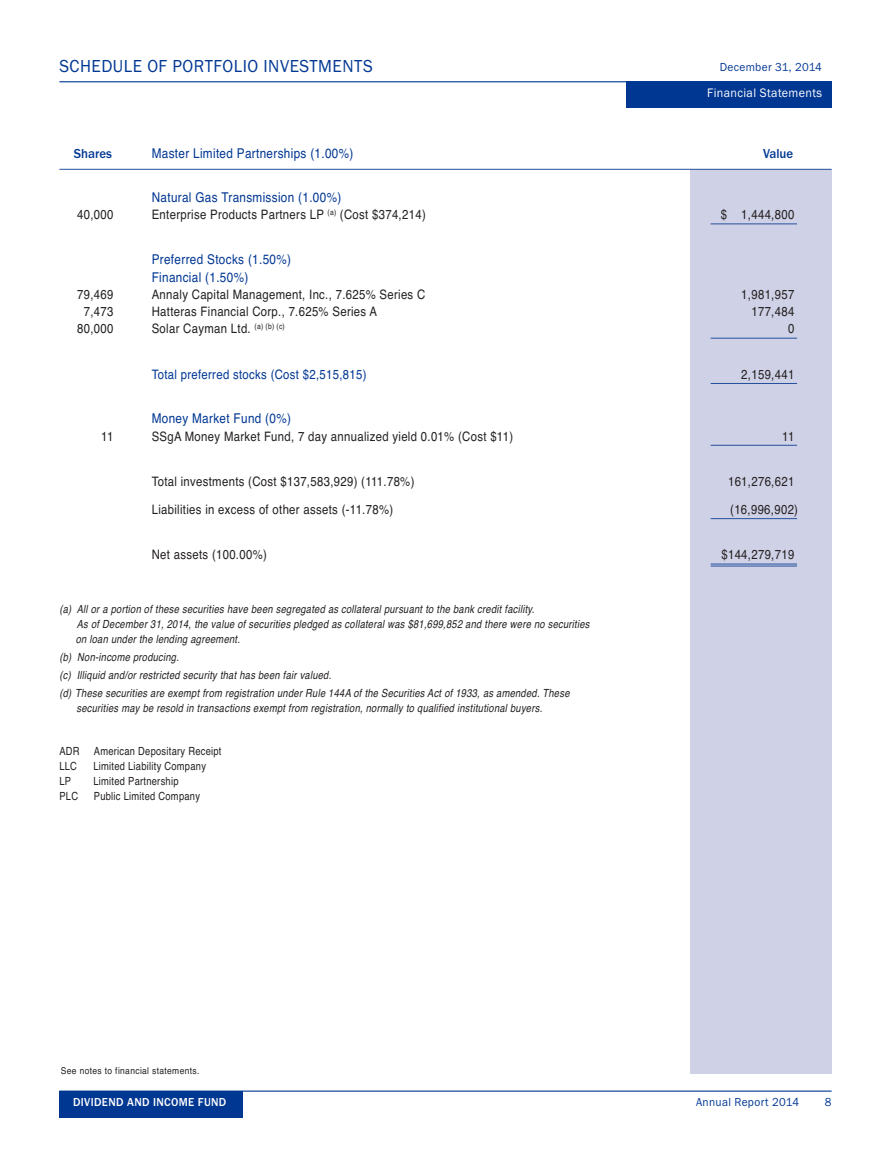
<style>
.page{position:relative;width:891px;height:1161px;background:#fff}
.page>*{position:absolute;margin:0;border:0;box-sizing:border-box;transform-origin:0 0}
.t1{font:18px "Franklin Gothic";letter-spacing:.03em;color:#003793;scale:.95 1}
.t2{font:13.5px/18px "Helvetica";letter-spacing:.03em;color:#003793;scale:.87 1}
.t3{font:500 13.5px "Franklin Gothic";color:#003793;scale:.95 1}
.t4{font:13.05px "Helvetica";letter-spacing:.03em;color:#231f20;scale:.87 1}
.t5{font:13.05px "Helvetica";letter-spacing:.03em;color:#003793;scale:.87 1}
.t6{font:12.75px "Franklin Gothic";letter-spacing:.03em;color:#fff;scale:.95 1}
.t7{font:12px "Franklin Gothic";letter-spacing:.03em;color:#003793;scale:.95 1}
.t8{font:500 12px "Franklin Gothic";letter-spacing:.03em;color:#fff;scale:.95 1}
.t9{font:italic 11.25px/15px "Helvetica";letter-spacing:.03em;color:#231f20;scale:.83 1}
.t10{font:11.25px "Helvetica";letter-spacing:.03em;color:#231f20;scale:.83 1}
.t11{font:9.45px "Helvetica";letter-spacing:.04em;color:#231f20;scale:.9 1}
</style>
<div class="page">
<hr style="left:59px;top:81px;width:773px;height:1px;background:#003793">
<div style="left:626px;top:82px;width:206px;height:26px;background:#003793"></div>
<div style="left:59px;top:1091px;width:184px;height:27px;background:#003793"></div>
<hr style="left:59px;top:1091px;width:773px;height:1px;background:#003793">
<div style="left:690px;top:169px;width:142px;height:904px;background:#cfd1e6"></div>
<hr style="left:59px;top:169px;width:773px;height:1px;background:#24509c">
<hr style="left:711px;top:224px;width:86px;height:1px;background:#24509c">
<hr style="left:711px;top:338px;width:86px;height:1px;background:#24509c">
<hr style="left:711px;top:383px;width:86px;height:1px;background:#24509c">
<hr style="left:711px;top:445px;width:86px;height:1px;background:#24509c">
<hr style="left:711px;top:518px;width:86px;height:1px;background:#24509c">
<hr style="left:711px;top:564px;width:86px;height:1px;background:#24509c">
<hr style="left:711px;top:566px;width:86px;height:1px;background:#24509c">
<h1 class="t1" style="left:59px;top:55px;width:331px">SCHEDULE OF PORTFOLIO INVESTMENTS</h1>
<p class="t7" style="left:720px;top:60px;width:109px">December 31, 2014</p>
<p class="t6" style="left:707px;top:85px;width:122px">Financial Statements</p>
<p class="t3" style="left:74px;top:146px;width:42px">Shares</p>
<p class="t2" style="left:152px;top:144px;width:233px">Master Limited Partnerships (1.00%)</p>
<p class="t3" style="left:763px;top:146px;width:33px">Value</p>
<p class="t2" style="left:152px;top:188px;width:219px">Natural Gas Transmission (1.00%)</p>
<p class="t4" style="left:77px;top:207px;width:43px">40,000</p>
<p class="t4" style="left:152px;top:207px;width:317px">Enterprise Products Partners LP <sup>(a)</sup> (Cost $374,214)</p>
<p class="t4" style="left:721px;top:207px;width:86px">$ 1,444,800</p>
<p class="t2" style="left:152px;top:250px;width:162px">Preferred Stocks (1.50%)<br>Financial (1.50%)</p>
<p class="t4" style="left:77px;top:287px;width:43px">79,469</p>
<p class="t4" style="left:152px;top:287px;width:316px">Annaly Capital Management, Inc., 7.625% Series C</p>
<p class="t4" style="left:741px;top:287px;width:62px">1,981,957</p>
<p class="t4" style="left:84px;top:304px;width:36px">7,473</p>
<p class="t4" style="left:152px;top:304px;width:260px">Hatteras Financial Corp., 7.625% Series A</p>
<p class="t4" style="left:751px;top:304px;width:51px">177,484</p>
<p class="t4" style="left:77px;top:321px;width:43px">80,000</p>
<p class="t4" style="left:152px;top:321px;width:155px">Solar Cayman Ltd. <sup>(a)</sup> <sup>(b)</sup> <sup>(c)</sup></p>
<p class="t4" style="left:788px;top:321px;width:9px">0</p>
<p class="t5" style="left:152px;top:367px;width:248px">Total preferred stocks (Cost $2,515,815)</p>
<p class="t4" style="left:741px;top:367px;width:62px">2,159,441</p>
<p class="t2" style="left:152px;top:410px;width:162px">Money Market Fund (0%)</p>
<p class="t4" style="left:101px;top:428px;width:15px">11</p>
<p class="t4" style="left:152px;top:428px;width:417px">SSgA Money Market Fund, 7 day annualized yield 0.01% (Cost $11)</p>
<p class="t4" style="left:782px;top:428px;width:15px">11</p>
<p class="t4" style="left:152px;top:474px;width:304px">Total investments (Cost $137,583,929) (111.78%)</p>
<p class="t4" style="left:728px;top:474px;width:78px">161,276,621</p>
<p class="t4" style="left:152px;top:502px;width:279px">Liabilities in excess of other assets (-11.78%)</p>
<p class="t4" style="left:730px;top:502px;width:79px">(16,996,902)</p>
<p class="t4" style="left:152px;top:547px;width:134px">Net assets (100.00%)</p>
<p class="t4" style="left:721px;top:547px;width:85px">$144,279,719</p>
<p class="t9" style="left:76px;top:602px;width:621px;text-indent:-16px">(a) All or a portion of these securities have been segregated as collateral pursuant to the bank credit facility.<br>As of December 31, 2014, the value of securities pledged as collateral was $81,699,852 and there were no securities on loan under the lending agreement.</p>
<p class="t9" style="left:59px;top:648px;width:616px;line-height:18px">(b) Non-income producing.<br>(c) Illiquid and/or restricted security that has been fair valued.<br>(d) These securities are exempt from registration under Rule 144A of the Securities Act of 1933, as amended. These</p>
<p class="t9" style="left:77px;top:701px;width:563px">securities may be resold in transactions exempt from registration, normally to qualified institutional buyers.</p>
<p class="t10" style="left:59px;top:745px;width:26px">ADR</p>
<p class="t10" style="left:94px;top:745px;width:155px">American Depositary Receipt</p>
<p class="t10" style="left:59px;top:760px;width:23px">LLC</p>
<p class="t10" style="left:93px;top:760px;width:137px">Limited Liability Company</p>
<p class="t10" style="left:59px;top:775px;width:16px">LP</p>
<p class="t10" style="left:93px;top:775px;width:104px">Limited Partnership</p>
<p class="t10" style="left:59px;top:790px;width:24px">PLC</p>
<p class="t10" style="left:94px;top:790px;width:129px">Public Limited Company</p>
<p class="t11" style="left:61px;top:1065px;width:155px">See notes to financial statements.</p>
<p class="t8" style="left:73px;top:1095px;width:163px">DIVIDEND AND INCOME FUND</p>
<p class="t7" style="left:696px;top:1095px;width:110px">Annual Report 2014</p>
<p class="t7" style="left:825px;top:1095px;width:9px">8</p>
</div>
